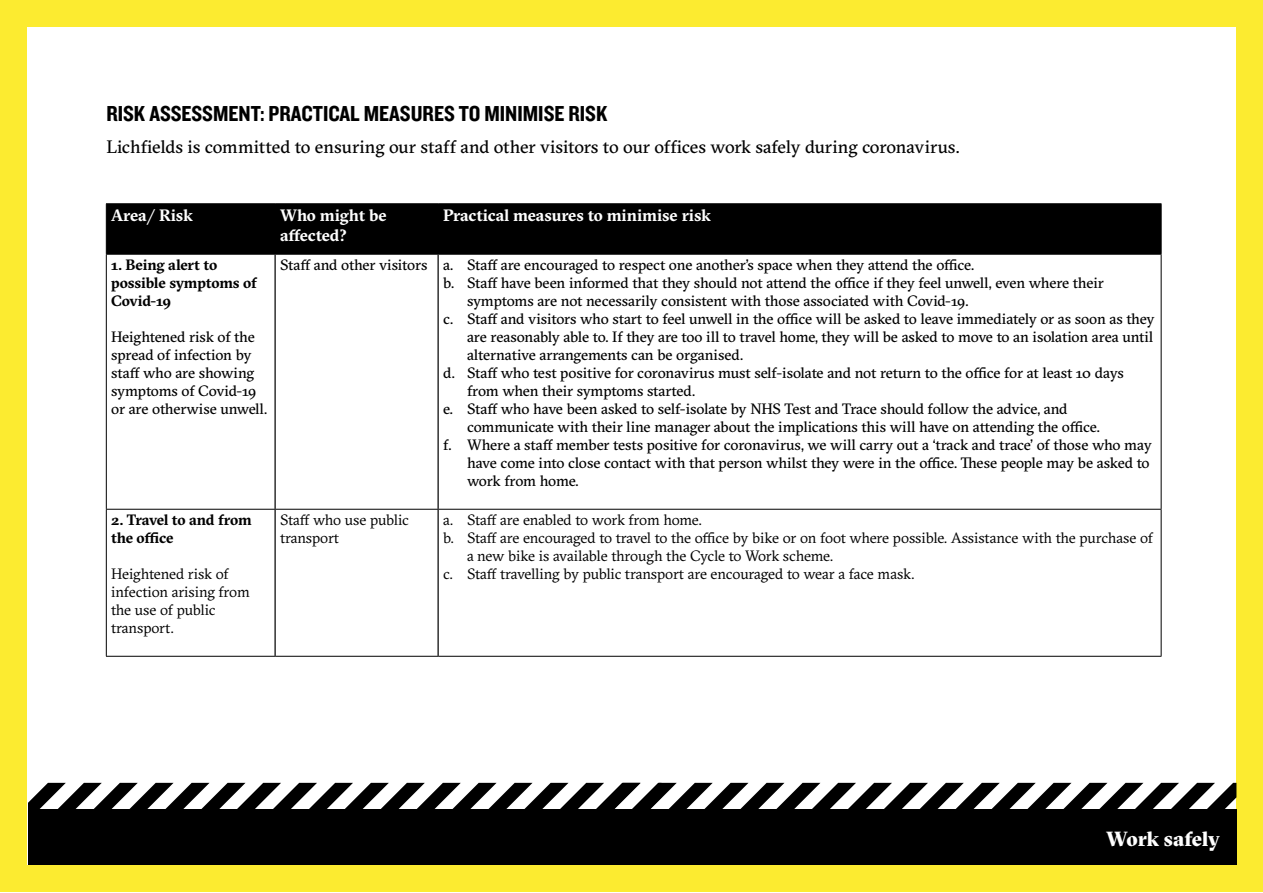
<style>
.page{position:relative;width:1263px;height:893px;background:#fff}
.page>*{position:absolute;margin:0;border:0;box-sizing:border-box;transform-origin:0 0}
.t1{font:22.5px "Knockout 50 Welterweight";color:#000}
.t2{font:900 20.4px "GT Sectra Fine";letter-spacing:-.01em;color:#fff}
.t3{font:18px "GT Sectra";letter-spacing:-.005em;color:#000}
.t4{font:700 16.5px/19.8px "GT Sectra";color:#fff}
.t5{font:15px/18px "GT Sectra";letter-spacing:-.01em;color:#000}
.t6{font:15px/18px "GT Sectra";letter-spacing:-.01em;color:#000}
.t7{font:700 15px/18px "GT Sectra";letter-spacing:-.015em;color:#000}
</style>
<div class="page">
<div style="left:0;top:0;width:1263px;height:892px;background:#fceb30"></div>
<div style="left:27px;top:28px;width:1209px;height:837px;background:#fff"></div>
<div style="left:603px;top:810px;width:633px;height:55px;background:#000"></div>
<div style="left:28px;top:810px;width:633px;height:55px;background:#000"></div>
<svg style="left:28px;top:783px;width:1208px;height:27px"></svg>
<div style="left:107px;top:204px;width:1054px;height:50px;background:#000"></div>
<hr style="left:274px;top:204px;width:2px;height:50px;background:#000">
<hr style="left:437px;top:204px;width:2px;height:50px;background:#000">
<hr style="left:274px;top:255px;width:2px;height:254px;background:#000">
<hr style="left:437px;top:255px;width:2px;height:254px;background:#000">
<hr style="left:274px;top:510px;width:2px;height:146px;background:#000">
<hr style="left:437px;top:510px;width:2px;height:146px;background:#000">
<hr style="left:106px;top:255px;width:1px;height:254px;background:#000">
<hr style="left:1161px;top:255px;width:1px;height:254px;background:#000">
<hr style="left:106px;top:509px;width:169px;height:1px;background:#000">
<hr style="left:106px;top:510px;width:1px;height:146px;background:#000">
<hr style="left:275px;top:509px;width:163px;height:1px;background:#000">
<hr style="left:438px;top:509px;width:723px;height:1px;background:#000">
<hr style="left:1161px;top:510px;width:1px;height:146px;background:#000">
<hr style="left:106px;top:656px;width:169px;height:1px;background:#000">
<hr style="left:275px;top:656px;width:163px;height:1px;background:#000">
<hr style="left:438px;top:656px;width:723px;height:1px;background:#000">
<hr style="left:106px;top:203px;width:169px;height:1px;background:#000">
<hr style="left:106px;top:204px;width:1px;height:50px;background:#000">
<hr style="left:275px;top:203px;width:163px;height:1px;background:#000">
<hr style="left:438px;top:203px;width:723px;height:1px;background:#000">
<hr style="left:1161px;top:204px;width:1px;height:50px;background:#000">
<hr style="left:106px;top:254px;width:169px;height:1px;background:#000">
<hr style="left:275px;top:254px;width:163px;height:1px;background:#000">
<hr style="left:438px;top:254px;width:723px;height:1px;background:#000">
<h1 class="t1" style="left:106px;top:99px;width:503px">RISK ASSESSMENT: PRACTICAL MEASURES TO MINIMISE RISK</h1>
<p class="t3" style="left:106px;top:136px;width:855px">Lichfields is committed to ensuring our staff and other visitors to our offices work safely during coronavirus.</p>
<p class="t4" style="left:111px;top:205px;width:83px">Area/ Risk</p>
<p class="t4" style="left:280px;top:205px;width:108px">Who might be affected?</p>
<p class="t4" style="left:443px;top:205px;width:269px">Practical measures to minimise risk</p>
<p class="t7" style="left:111px;top:256px;width:147px">1. Being alert to possible symptoms of<br>Covid-19</p>
<p class="t5" style="left:111px;top:328px;width:158px">Heightened risk of the spread of infection by staff who are showing symptoms of Covid-19 or are otherwise unwell.</p>
<p class="t5" style="left:280px;top:256px;width:696px">Staff and other visitors a. Staff are encouraged to respect one another’s space when they attend the office.</p>
<p class="t5" style="left:443px;top:274px;width:662px">b. Staff have been informed that they should not attend the office if they feel unwell, even where their</p>
<p class="t5" style="left:467px;top:292px;width:503px">symptoms are not necessarily consistent with those associated with Covid-19.</p>
<p class="t5" style="left:443px;top:310px;width:713px">c. Staff and visitors who start to feel unwell in the office will be asked to leave immediately or as soon as they</p>
<p class="t5" style="left:467px;top:328px;width:688px">are reasonably able to. If they are too ill to travel home, they will be asked to move to an isolation area until</p>
<p class="t5" style="left:467px;top:346px;width:278px">alternative arrangements can be organised.</p>
<p class="t5" style="left:443px;top:364px;width:682px">d. Staff who test positive for coronavirus must self-isolate and not return to the office for at least 10 days</p>
<p class="t5" style="left:467px;top:382px;width:230px">from when their symptoms started.</p>
<p class="t5" style="left:443px;top:400px;width:626px">e. Staff who have been asked to self-isolate by NHS Test and Trace should follow the advice, and</p>
<p class="t5" style="left:467px;top:418px;width:634px">communicate with their line manager about the implications this will have on attending the office.</p>
<p class="t5" style="left:443px;top:436px;width:710px">f. Where a staff member tests positive for coronavirus, we will carry out a ‘track and trace’ of those who may</p>
<p class="t5" style="left:467px;top:454px;width:684px">have come into close contact with that person whilst they were in the office. These people may be asked to</p>
<p class="t5" style="left:467px;top:472px;width:113px">work from home.</p>
<p class="t7" style="left:111px;top:511px;width:142px">2. Travel to and from the office</p>
<p class="t6" style="left:111px;top:565px;width:140px">Heightened risk of infection arising from the use of public transport.</p>
<p class="t6" style="left:280px;top:511px;width:130px">Staff who use public transport</p>
<p class="t6" style="left:443px;top:511px;width:260px">a. Staff are enabled to work from home.</p>
<p class="t6" style="left:443px;top:529px;width:711px">b. Staff are encouraged to travel to the office by bike or on foot where possible. Assistance with the purchase of</p>
<p class="t6" style="left:467px;top:547px;width:367px">a new bike is available through the Cycle to Work scheme.</p>
<p class="t6" style="left:443px;top:565px;width:473px">c. Staff travelling by public transport are encouraged to wear a face mask.</p>
<h2 class="t2" style="left:1106px;top:825px;width:115px">Work safely</h2>
</div>
